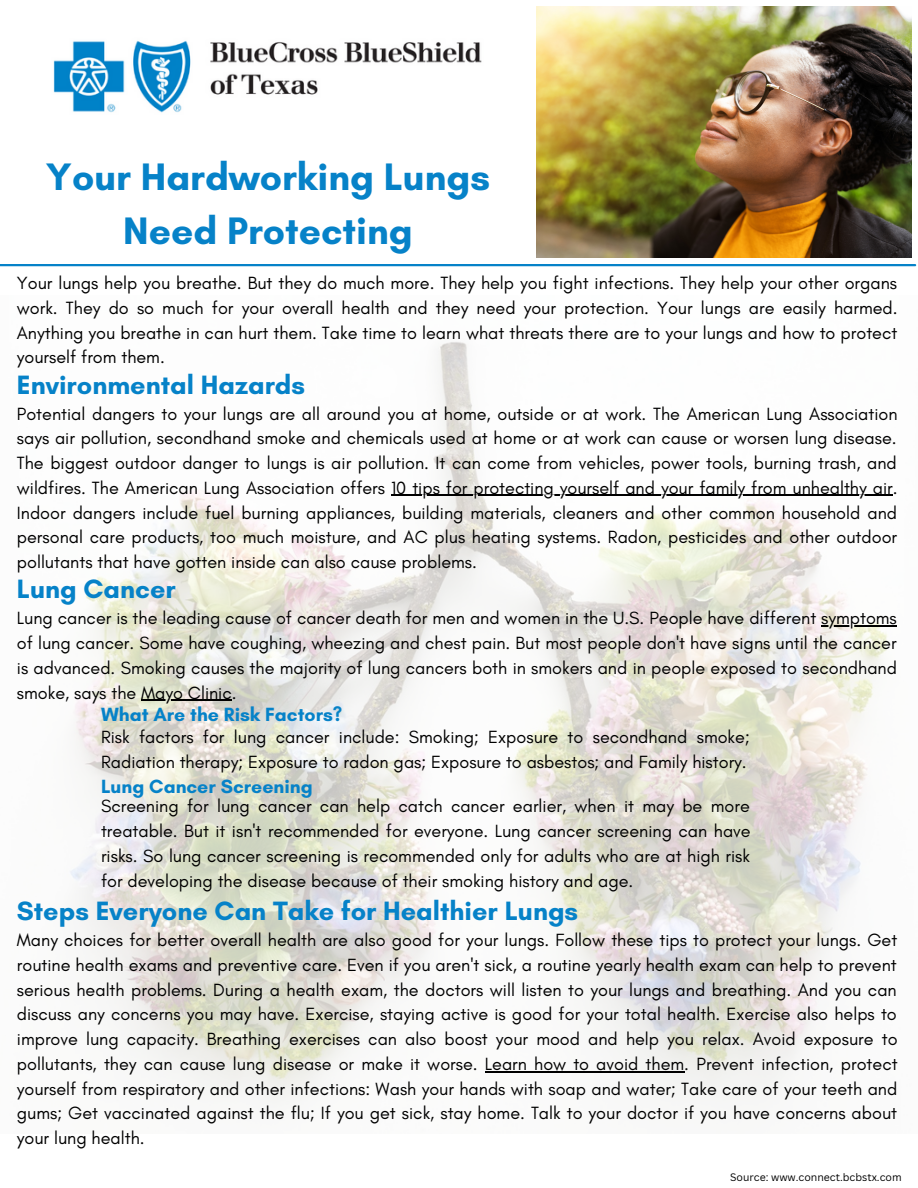
<style>
.page{position:relative;width:918px;height:1188px;background:#fff}
.page>*{position:absolute;margin:0;border:0;box-sizing:border-box;transform-origin:0 0}
.t1{font:700 39px/54px "Glacial Indifference";color:#0682c8;text-align:center}
.t2{font:700 27px "Glacial Indifference";color:#0682c8}
.t3{font:700 19.5px "Glacial Indifference";color:#0682c8}
.t4{font:18px/24.8px "Glacial Indifference";color:#000;text-align:justify}
.t5{font:10.5px "Canva Sans";color:#000}
</style>
<div class="page">
<img style="left:53px;top:41px;width:429px;height:72px">
<img style="left:536px;top:7px;width:376px;height:251px">
<img style="left:70px;top:342px;width:823px;height:762px">
<hr style="left:391px;top:495px;width:502px;height:1px;background:#000">
<hr style="left:821px;top:625px;width:76px;height:2px;background:#000">
<hr style="left:141px;top:700px;width:91px;height:1px;background:#000">
<hr style="left:485px;top:1071px;width:199px;height:1px;background:#000">
<hr style="left:0;top:264px;width:915px;height:2px;background:#0682c8">
<h1 class="t1" style="left:46px;top:149px;width:446px">Your Hardworking Lungs<br>Need Protecting</h1>
<p class="t4" style="left:17px;top:271px;width:882px">Your lungs help you breathe. But they do much more. They help you fight infections. They help your other organs work. They do so much for your overall health and they need your protection. Your lungs are easily harmed.<br>Anything you breathe in can hurt them. Take time to learn what threats there are to your lungs and how to protect yourself from them.</p>
<h2 class="t2" style="left:17px;top:368px;width:290px">Environmental Hazards</h2>
<p class="t4" style="left:17px;top:401px;width:882px">Potential dangers to your lungs are all around you at home, outside or at work. The American Lung Association says air pollution, secondhand smoke and chemicals used at home or at work can cause or worsen lung disease.<br>The biggest outdoor danger to lungs is air pollution. It can come from vehicles, power tools, burning trash, and wildfires. The American Lung Association offers 10 tips for protecting yourself and your family from unhealthy air.<br>Indoor dangers include fuel burning appliances, building materials, cleaners and other common household and personal care products, too much moisture, and AC plus heating systems. Radon, pesticides and other outdoor pollutants that have gotten inside can also cause problems.</p>
<h2 class="t2" style="left:17px;top:573px;width:161px">Lung Cancer</h2>
<p class="t4" style="left:17px;top:606px;width:882px">Lung cancer is the leading cause of cancer death for men and women in the U.S. People have different symptoms of lung cancer. Some have coughing, wheezing and chest pain. But most people don't have signs until the cancer is advanced. Smoking causes the majority of lung cancers both in smokers and in people exposed to secondhand smoke, says the Mayo Clinic.</p>
<p class="t3" style="left:101px;top:702px;width:243px">What Are the Risk Factors?</p>
<p class="t4" style="left:101px;top:724px;width:650px">Risk factors for lung cancer include: Smoking; Exposure to secondhand smoke;<br>Radiation therapy; Exposure to radon gas; Exposure to asbestos; and Family history.</p>
<p class="t3" style="left:101px;top:774px;width:213px">Lung Cancer Screening</p>
<p class="t4" style="left:101px;top:794px;width:651px">Screening for lung cancer can help catch cancer earlier, when it may be more treatable. But it isn't recommended for everyone. Lung cancer screening can have risks. So lung cancer screening is recommended only for adults who are at high risk for developing the disease because of their smoking history and age.</p>
<h2 class="t2" style="left:17px;top:895px;width:563px">Steps Everyone Can Take for Healthier Lungs</h2>
<p class="t4" style="left:17px;top:927px;width:882px">Many choices for better overall health are also good for your lungs. Follow these tips to protect your lungs. Get routine health exams and preventive care. Even if you aren't sick, a routine yearly health exam can help to prevent serious health problems. During a health exam, the doctors will listen to your lungs and breathing. And you can discuss any concerns you may have. Exercise, staying active is good for your total health. Exercise also helps to improve lung capacity. Breathing exercises can also boost your mood and help you relax. Avoid exposure to pollutants, they can cause lung disease or make it worse. Learn how to avoid them. Prevent infection, protect yourself from respiratory and other infections: Wash your hands with soap and water; Take care of your teeth and gums; Get vaccinated against the flu; If you get sick, stay home. Talk to your doctor if you have concerns about your lung health.</p>
<p class="t5" style="left:730px;top:1170px;width:173px">Source: www.connect.bcbstx.com</p>
</div>
